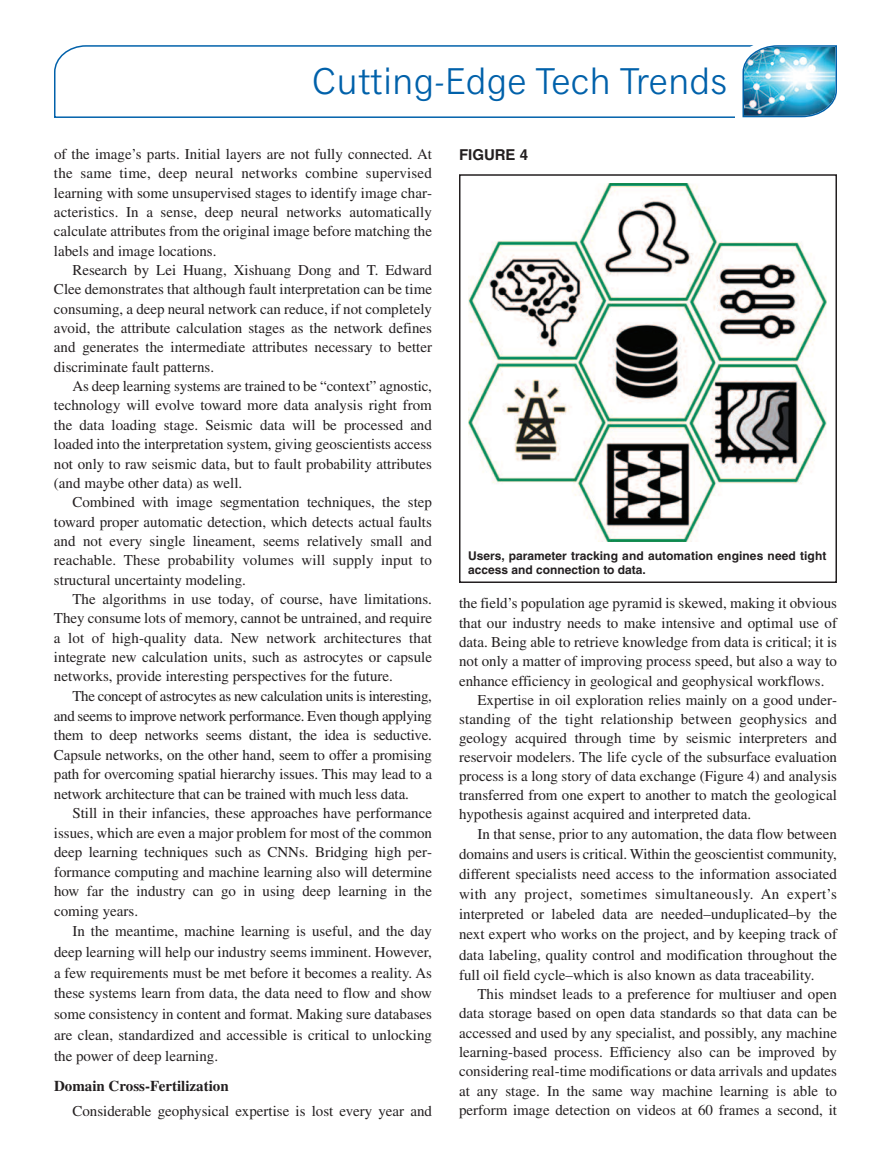
<style>
.page{position:relative;width:891px;height:1175px;background:#fff}
.page>*{position:absolute;margin:0;border:0;box-sizing:border-box;transform-origin:0 0}
.t1{font:37.5px "Classic Grotesque Std";color:#0161aa}
.t2{font:15px/19.4px "Times";color:#231f20;text-align:justify}
.t3{font:15px "Times";letter-spacing:.025em;color:#231f20}
.t4{font:700 15px "Times";color:#231f20}
.t5{font:700 15px "Helvetica LT Std";color:#231f20}
.t6{font:700 12px/13.5px "Helvetica LT Std";letter-spacing:.005em;color:#231f20}
</style>
<div class="page">
<div style="left:459px;top:174px;width:378px;height:409px;border:2px solid #231f20"></div>
<img style="left:469px;top:183px;width:358px;height:358px">
<svg style="left:54px;top:45px;width:681px;height:73px"></svg>
<img style="left:735px;top:45px;width:102px;height:73px">
<h1 class="t1" style="left:312px;top:68px;width:417px">Cutting-Edge Tech Trends</h1>
<p class="t2" style="left:54px;top:146px;width:380px">of the image’s parts. Initial layers are not fully connected. At the same time, deep neural networks combine supervised learning with some unsupervised stages to identify image char&shy;acteristics. In a sense, deep neural networks automatically calculate attributes from the original image before matching the labels and image locations.</p>
<p class="t2" style="left:54px;top:262px;width:380px;text-indent:18px">Research by Lei Huang, Xishuang Dong and T. Edward Clee demonstrates that although fault interpretation can be time consuming, a deep neural network can reduce, if not completely avoid, the attribute calculation stages as the network defines and generates the intermediate attributes necessary to better discriminate fault patterns.</p>
<p class="t2" style="left:54px;top:378px;width:380px;text-indent:18px">As deep learning systems are trained to be “context” agnostic, technology will evolve toward more data analysis right from the data loading stage. Seismic data will be processed and loaded into the interpretation system, giving geoscientists access not only to raw seismic data, but to fault probability attributes (and maybe other data) as well.</p>
<p class="t2" style="left:54px;top:494px;width:380px;text-indent:18px">Combined with image segmentation techniques, the step toward proper automatic detection, which detects actual faults and not every single lineament, seems relatively small and reachable. These probability volumes will supply input to structural uncertainty modeling.</p>
<p class="t2" style="left:54px;top:591px;width:380px;text-indent:18px">The algorithms in use today, of course, have limitations.<br>They consume lots of memory, cannot be untrained, and require a lot of high-quality data. New network architectures that integrate new calculation units, such as astrocytes or capsule networks, provide interesting perspectives for the future.</p>
<p class="t2" style="left:54px;top:687px;width:380px;text-indent:18px">The concept of astrocytes as new calculation units is interesting, and seems to improve network performance. Even though applying them to deep networks seems distant, the idea is seductive.<br>Capsule networks, on the other hand, seem to offer a promising path for overcoming spatial hierarchy issues. This may lead to a network architecture that can be trained with much less data.</p>
<p class="t2" style="left:54px;top:804px;width:380px;text-indent:18px">Still in their infancies, these approaches have performance issues, which are even a major problem for most of the common deep learning techniques such as CNNs. Bridging high per&shy;formance computing and machine learning also will determine how far the industry can go in using deep learning in the coming years.</p>
<p class="t2" style="left:54px;top:922px;width:380px;line-height:20.7px;text-indent:18px">In the meantime, machine learning is useful, and the day deep learning will help our industry seems imminent. However, a few requirements must be met before it becomes a reality. As these systems learn from data, the data need to flow and show some consistency in content and format. Making sure databases are clean, standardized and accessible is critical to unlocking the power of deep learning.</p>
<p class="t4" style="left:54px;top:1080px;width:176px">Domain Cross-Fertilization</p>
<p class="t2" style="left:72px;top:1102px;width:361px">Considerable geophysical expertise is lost every year and</p>
<p class="t5" style="left:459px;top:149px;width:71px">FIGURE 4</p>
<p class="t6" style="left:468px;top:550px;width:360px">Users, parameter tracking and automation engines need tight access and connection to data.</p>
<p class="t2" style="left:459px;top:595px;width:380px">the field’s population age pyramid is skewed, making it obvious</p>
<p class="t2" style="left:459px;top:614px;width:379px">that our industry needs to make intensive and optimal use of</p>
<p class="t2" style="left:459px;top:634px;width:379px">data. Being able to retrieve knowledge from data is critical; it is</p>
<p class="t2" style="left:459px;top:653px;width:380px">not only a matter of improving process speed, but also a way to</p>
<p class="t2" style="left:459px;top:672px;width:367px">enhance efficiency in geological and geophysical workflows.</p>
<p class="t2" style="left:477px;top:691px;width:361px">Expertise in oil exploration relies mainly on a good under-</p>
<p class="t2" style="left:459px;top:710px;width:379px">standing of the tight relationship between geophysics and</p>
<p class="t2" style="left:459px;top:729px;width:380px">geology acquired through time by seismic interpreters and</p>
<p class="t2" style="left:459px;top:748px;width:379px">reservoir modelers. The life cycle of the subsurface evaluation</p>
<p class="t2" style="left:459px;top:767px;width:379px">process is a long story of data exchange (Figure 4) and analysis</p>
<p class="t2" style="left:459px;top:786px;width:380px">transferred from one expert to another to match the geological</p>
<p class="t2" style="left:459px;top:805px;width:294px">hypothesis against acquired and interpreted data.</p>
<p class="t2" style="left:477px;top:825px;width:361px">In that sense, prior to any automation, the data flow between</p>
<p class="t2" style="left:459px;top:845px;width:379px">domains and users is critical. Within the geoscientist community,</p>
<p class="t2" style="left:459px;top:866px;width:379px">different specialists need access to the information associated</p>
<p class="t3" style="left:459px;top:889px;width:380px">with any project, sometimes simultaneously. An expert’s</p>
<p class="t2" style="left:459px;top:906px;width:380px">interpreted or labeled data are needed–unduplicated–by the</p>
<p class="t2" style="left:459px;top:926px;width:379px">next expert who works on the project, and by keeping track of</p>
<p class="t2" style="left:459px;top:946px;width:380px">data labeling, quality control and modification throughout the</p>
<p class="t2" style="left:459px;top:966px;width:357px">full oil field cycle–which is also known as data traceability.</p>
<p class="t2" style="left:477px;top:985px;width:361px">This mindset leads to a preference for multiuser and open</p>
<p class="t2" style="left:459px;top:1005px;width:380px">data storage based on open data standards so that data can be</p>
<p class="t2" style="left:459px;top:1024px;width:379px">accessed and used by any specialist, and possibly, any machine</p>
<p class="t2" style="left:459px;top:1043px;width:379px">learning-based process. Efficiency also can be improved by</p>
<p class="t2" style="left:459px;top:1063px;width:379px">considering real-time modifications or data arrivals and updates</p>
<p class="t2" style="left:459px;top:1082px;width:379px">at any stage. In the same way machine learning is able to</p>
<p class="t2" style="left:459px;top:1102px;width:379px">perform image detection on videos at 60 frames a second, it</p>
</div>
